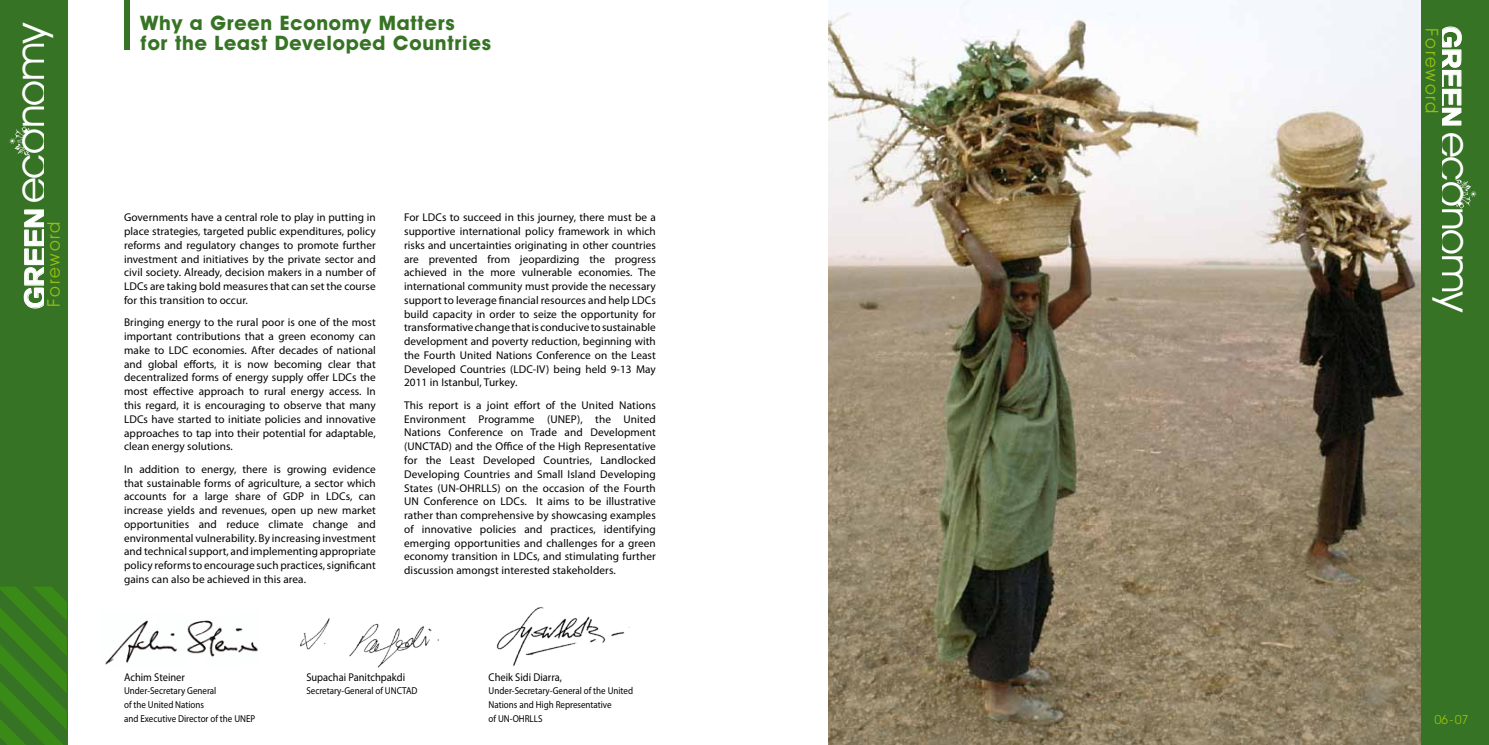
<style>
.page{position:relative;width:1489px;height:745px;background:#fff}
.page>*{position:absolute;margin:0;border:0;box-sizing:border-box;transform-origin:0 0}
.t1{font:42.5px "Avant Garde IT Cby BT";letter-spacing:-.03em;color:#fff}
.t2{font:700 29.62px "Arial";letter-spacing:-.03em;color:#fff}
.t3{font:700 20px/20px "Avant Garde IT Cby BT";letter-spacing:.04em;color:#367324}
.t4{font:17.5px "Avant Garde IT Cby BT";letter-spacing:.1em;color:#96be12}
.t5{font:12.5px "Avant Garde IT Cby BT";color:#96be12}
.t6{font:11.25px/13.8px "Myriad Pro";letter-spacing:.005em;color:#000;text-align:justify}
.t7{font:11.25px "Myriad Pro";letter-spacing:.005em;color:#000;scale:.93 1}
.t8{font:10px/13.8px "Myriad Pro";color:#000;scale:.9 1}
</style>
<div class="page">
<img style="left:828px;top:0;width:593px;height:744px">
<div style="left:1421px;top:0;width:67px;height:744px;background:#367324"></div>
<div style="left:0;top:0;width:67px;height:744px;background:#367324"></div>
<svg style="left:0;top:587px;width:67px;height:157px"></svg>
<svg style="left:1442px;top:26px;width:20px;height:100px"></svg>
<svg style="left:1456px;top:179px;width:20px;height:29px"></svg>
<svg style="left:23px;top:209px;width:21px;height:100px"></svg>
<svg style="left:9px;top:126px;width:21px;height:29px"></svg>
<div style="left:124px;top:0;width:6px;height:50px;background:#367324"></div>
<img style="left:299px;top:618px;width:140px;height:50px">
<img style="left:105px;top:620px;width:153px;height:45px">
<img style="left:496px;top:607px;width:134px;height:59px">
<h3 class="t3" style="left:141px;top:13px;width:352px">Why a Green Economy Matters<br>for the Least Developed Countries</h3>
<h1 class="t1" style="left:5px;top:203px;width:183px;rotate:-90deg">economy</h1>
<h2 class="t2" style="left:16px;top:309px;width:103px;rotate:-90deg">GREEN</h2>
<p class="t6" style="left:404px;top:210px;width:253px">For LDCs to succeed in this journey, there must be a supportive international policy framework in which risks and uncertainties originating in other countries are prevented from jeopardizing the progress achieved in the more vulnerable economies. The international community must provide the necessary support to leverage financial resources and help LDCs build capacity in order to seize the opportunity for transformative change that is conducive to sustainable development and poverty reduction, beginning with the Fourth United Nations Conference on the Least Developed Countries (LDC-IV) being held 9-13 May 2011 in Istanbul, Turkey.</p>
<p class="t6" style="left:404px;top:398px;width:253px">This report is a joint effort of the United Nations Environment Programme (UNEP), the United Nations Conference on Trade and Development (UNCTAD) and the Office of the High Representative for the Least Developed Countries, Landlocked Developing Countries and Small Island Developing States (UN-OHRLLS) on the occasion of the Fourth UN Conference on LDCs. It aims to be illustrative rather than comprehensive by showcasing examples of innovative policies and practices, identifying emerging opportunities and challenges for a green economy transition in LDCs, and stimulating further discussion amongst interested stakeholders.</p>
<h3 class="t4" style="left:43px;top:306px;width:86px;rotate:-90deg">Foreword</h3>
<p class="t6" style="left:124px;top:210px;width:253px">Governments have a central role to play in putting in place strategies, targeted public expenditures, policy reforms and regulatory changes to promote further investment and initiatives by the private sector and civil society. Already, decision makers in a number of LDCs are taking bold measures that can set the course for this transition to occur.</p>
<p class="t6" style="left:124px;top:315px;width:253px">Bringing energy to the rural poor is one of the most important contributions that a green economy can make to LDC economies. After decades of national and global efforts, it is now becoming clear that decentralized forms of energy supply offer LDCs the most effective approach to rural energy access. In this regard, it is encouraging to observe that many LDCs have started to initiate policies and innovative approaches to tap into their potential for adaptable, clean energy solutions.</p>
<p class="t6" style="left:124px;top:461px;width:253px">In addition to energy, there is growing evidence that sustainable forms of agriculture, a sector which accounts for a large share of GDP in LDCs, can increase yields and revenues, open up new market opportunities and reduce climate change and environmental vulnerability. By increasing investment and technical support, and implementing appropriate policy reforms to encourage such practices, significant gains can also be achieved in this area.</p>
<p class="t7" style="left:124px;top:669px;width:67px">Achim Steiner</p>
<p class="t8" style="left:124px;top:683px;width:147px">Under-Secretary General<br>of the United Nations<br>and Executive Director of the UNEP</p>
<p class="t7" style="left:306px;top:669px;width:108px">Supachai Panitchpakdi</p>
<p class="t8" style="left:306px;top:683px;width:125px">Secretary-General of UNCTAD</p>
<p class="t7" style="left:488px;top:669px;width:80px">Cheik Sidi Diarra,</p>
<p class="t8" style="left:488px;top:683px;width:162px">Under-Secretary-General of the United<br>Nations and High Representative<br>of UN-OHRLLS</p>
<h2 class="t2" style="left:1469px;top:26px;width:103px;rotate:90deg">GREEN</h2>
<h3 class="t4" style="left:1442px;top:28px;width:86px;rotate:90deg">Foreword</h3>
<h1 class="t1" style="left:1480px;top:132px;width:183px;rotate:90deg">economy</h1>
<p class="t5" style="left:1434px;top:711px;width:35px">06 - 07</p>
</div>
